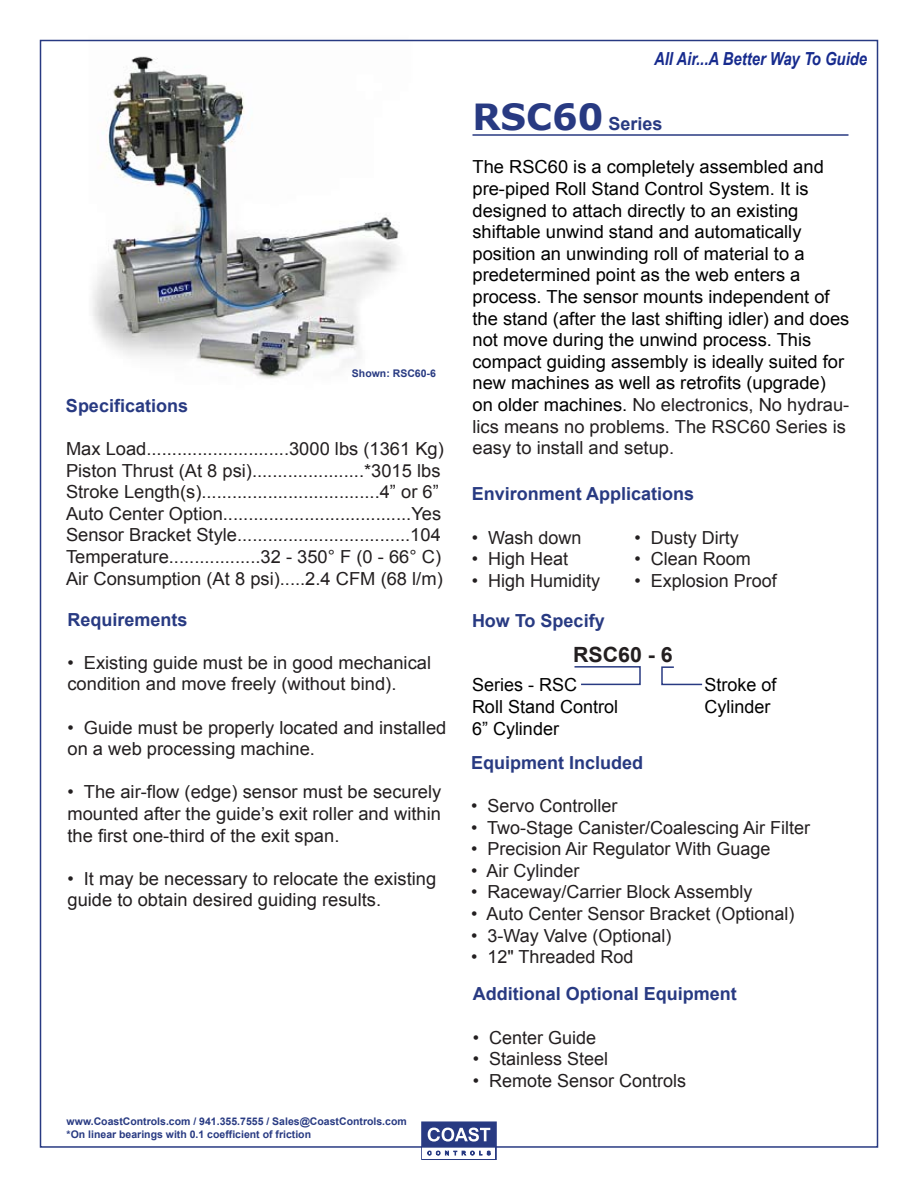
<style>
.page{position:relative;width:918px;height:1188px;background:#fff}
.page>*{position:absolute;margin:0;border:0;box-sizing:border-box;transform-origin:0 0}
.t1{font:700 21px "Arial";color:#231f20}
.t2{font:18px/21.6px "Arial";color:#231f20}
.t3{font:18px/21.6px "Arial";color:#000}
.t4{font:700 18px "Arial";color:#283a82}
.t5{font:italic 700 18px "Arial Narrow";color:#172b8e}
.t6{font:700 10.5px/12.6px "Arial";color:#283a82}
.s1{font-family:"Verdana";font-size:36px}
.s2{color:#231f20}
</style>
<div class="page">
<img style="left:80px;top:39px;width:338px;height:340px">
<svg style="left:421px;top:1148px;width:76px;height:12px"></svg>
<div style="left:423px;top:1148px;width:72px;height:11px;background:#fff"></div>
<div style="left:421px;top:1121px;width:76px;height:27px;background:#283a82;border:2px solid #283a82"></div>
<svg style="left:427px;top:1151px;width:64px;height:5px"></svg>
<svg style="left:428px;top:1128px;width:62px;height:14px"></svg>
<hr style="left:472px;top:134px;width:377px;height:2px;background:#283a82">
<svg style="left:574px;top:666px;width:67px;height:20px"></svg>
<svg style="left:661px;top:666px;width:42px;height:20px"></svg>
<p class="t6" style="left:352px;top:367px;width:86px">Shown: RSC60-6</p>
<p class="t4" style="left:66px;top:394px;width:124px">Specifications</p>
<p class="t2" style="left:66px;top:438px;width:379px">Max Load............................3000 lbs (1361 Kg)<br>Piston Thrust (At 8 psi)......................*3015 lbs Stroke Length(s)...................................4” or 6” Auto Center Option.....................................Yes Sensor Bracket Style..................................104<br>Temperature..................32 - 350° F (0 - 66° C)<br>Air Consumption (At 8 psi).....2.4 CFM (68 l/m)</p>
<p class="t4" style="left:68px;top:607px;width:122px">Requirements</p>
<p class="t2" style="left:67px;top:652px;width:365px">• Existing guide must be in good mechanical condition and move freely (without bind).</p>
<p class="t2" style="left:67px;top:717px;width:380px">• Guide must be properly located and installed on a web processing machine.</p>
<p class="t2" style="left:67px;top:782px;width:375px;text-align:justify">• The air-flow (edge) sensor must be securely mounted after the guide’s exit roller and within the first one-third of the exit span.</p>
<p class="t2" style="left:67px;top:868px;width:370px">• It may be necessary to relocate the existing guide to obtain desired guiding results.</p>
<p class="t6" style="left:67px;top:1115px;width:342px">www.CoastControls.com / 941.355.7555 / Sales@CoastControls.com *On linear bearings with 0.1 coefficient of friction</p>
<p class="t5" style="left:654px;top:45px;width:215px">All Air...A Better Way To Guide</p>
<p class="t4" style="left:472px;top:112px;width:192px"><span class="s1">RSC60</span> Series</p>
<p class="t3" style="left:472px;top:156px;width:378px">The RSC60 is a completely assembled and pre-piped Roll Stand Control System. It is designed to attach directly to an existing shiftable unwind stand and automatically position an unwinding roll of material to a predetermined point as the web enters a process. The sensor mounts independent of the stand (after the last shifting idler) and does not move during the unwind process. This compact guiding assembly is ideally suited for new machines as well as retrofits (upgrade) on older machines. <span class="s2">No electronics, No hydrau&shy;lics means no problems. The RSC60 Series is easy to install and setup.</span></p>
<p class="t4" style="left:472px;top:482px;width:224px">Environment Applications</p>
<p class="t2" style="left:472px;top:527px;width:111px">• Wash down</p>
<p class="t2" style="left:635px;top:527px;width:106px">• Dusty Dirty</p>
<p class="t2" style="left:472px;top:548px;width:98px">• High Heat</p>
<p class="t2" style="left:635px;top:548px;width:118px">• Clean Room</p>
<p class="t2" style="left:472px;top:570px;width:130px">• High Humidity</p>
<p class="t2" style="left:635px;top:570px;width:144px">• Explosion Proof</p>
<p class="t4" style="left:472px;top:608px;width:134px">How To Specify</p>
<p class="t1" style="left:573px;top:641px;width:101px">RSC60 - 6</p>
<p class="t3" style="left:472px;top:674px;width:148px">Series - RSC<br>Roll Stand Control<br>6” Cylinder</p>
<p class="t3" style="left:705px;top:674px;width:74px">Stroke of<br>Cylinder</p>
<p class="t4" style="left:471px;top:751px;width:174px">Equipment Included</p>
<p class="t2" style="left:471px;top:795px;width:148px">• Servo Controller</p>
<p class="t2" style="left:471px;top:817px;width:341px">• Two-Stage Canister/Coalescing Air Filter</p>
<p class="t2" style="left:471px;top:838px;width:301px">• Precision Air Regulator With Guage</p>
<p class="t2" style="left:471px;top:860px;width:110px">• Air Cylinder</p>
<p class="t2" style="left:471px;top:882px;width:283px">• Raceway/Carrier Block Assembly</p>
<p class="t2" style="left:471px;top:903px;width:325px">• Auto Center Sensor Bracket (Optional)</p>
<p class="t2" style="left:471px;top:925px;width:202px">• 3-Way Valve (Optional)</p>
<p class="t2" style="left:471px;top:946px;width:164px">• 12" Threaded Rod</p>
<p class="t4" style="left:473px;top:982px;width:266px">Additional Optional Equipment</p>
<p class="t2" style="left:473px;top:1027px;width:125px">• Center Guide</p>
<p class="t2" style="left:473px;top:1048px;width:137px">• Stainless Steel</p>
<p class="t2" style="left:473px;top:1070px;width:215px">• Remote Sensor Controls</p>
</div>
